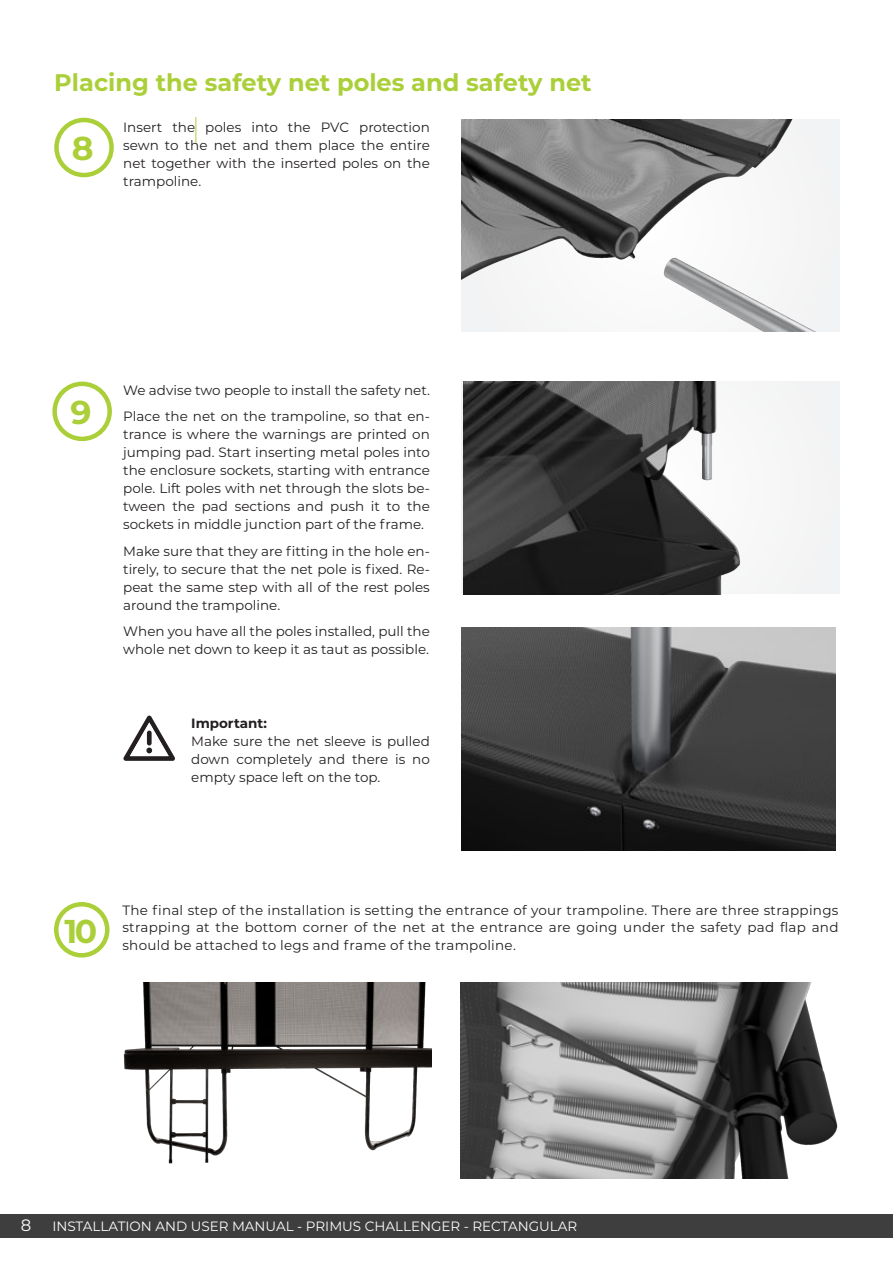
<style>
.page{position:relative;width:893px;height:1263px;background:#fff}
.page>*{position:absolute;margin:0;border:0;box-sizing:border-box;transform-origin:0 0}
.Tekst_bold{font:700 33px "Montserrat";color:#abcf38}
.Header_2{font:700 24px "Montserrat";color:#abcf38}
.t1{font:16.5px "Montserrat";color:#fff}
.Tekst{font:13.5px/18px "Montserrat";color:#231f20;text-align:justify}
.t2{font:13.5px "Montserrat";color:#fff}
.Tekst_bold-2{font:700 13.5px "Montserrat";color:#231f20}
</style>
<div class="page">
<div style="left:0;top:1214px;width:893px;height:23px;background:#3e3e3f"></div>
<svg style="left:123px;top:715px;width:52px;height:46px"></svg>
<div style="left:52px;top:382px;width:60px;height:59px;border:4px solid #abcf38;border-radius:50%"></div>
<svg style="left:196px;top:117px;width:1px;height:25px"></svg>
<div style="left:54px;top:118px;width:60px;height:59px;border:4px solid #abcf38;border-radius:50%"></div>
<img style="left:463px;top:382px;width:377px;height:212px">
<img style="left:462px;top:627px;width:374px;height:223px">
<img style="left:461px;top:119px;width:378px;height:212px">
<div style="left:54px;top:902px;width:56px;height:55px;border:4px solid #abcf38;border-radius:50%"></div>
<img style="left:460px;top:983px;width:377px;height:195px">
<img style="left:123px;top:983px;width:308px;height:181px">
<p class="Header_2" style="left:54px;top:65px;width:539px">Placing the safety net poles and safety net</p>
<p class="Tekst_bold" style="left:72px;top:125px;width:23px">8</p>
<p class="Tekst" style="left:123px;top:118px;width:308px">Insert the poles into the PVC protection sewn to the net and them place the entire net together with the inserted poles on the trampoline.</p>
<p class="Tekst_bold" style="left:70px;top:389px;width:23px">9</p>
<p class="Tekst" style="left:123px;top:380px;width:308px">We advise two people to install the safety net.</p>
<p class="Tekst" style="left:123px;top:407px;width:308px">Place the net on the trampoline, so that en&shy;trance is where the warnings are printed on jumping pad. Start inserting metal poles into the enclosure sockets, starting with entrance pole. Lift poles with net through the slots be&shy;tween the pad sections and push it to the sockets in middle junction part of the frame.</p>
<p class="Tekst" style="left:123px;top:541px;width:308px">Make sure that they are fitting in the hole en&shy;tirely, to secure that the net pole is fixed. Re&shy;peat the same step with all of the rest poles around the trampoline.</p>
<p class="Tekst" style="left:123px;top:622px;width:308px">When you have all the poles installed, pull the whole net down to keep it as taut as possible.</p>
<p class="Tekst_bold-2" style="left:191px;top:714px;width:77px">Important:</p>
<p class="Tekst" style="left:191px;top:732px;width:240px">Make sure the net sleeve is pulled down completely and there is no empty space left on the top.</p>
<p class="Tekst_bold" style="left:65px;top:907px;width:34px">10</p>
<p class="Tekst" style="left:122px;top:901px;width:718px;line-height:17.2px">The final step of the installation is setting the entrance of your trampoline. There are three strappings strapping at the bottom corner of the net at the entrance are going under the safety pad flap and should be attached to legs and frame of the trampoline.</p>
<p class="t1" style="left:21px;top:1213px;width:12px">8</p>
<p class="t2" style="left:52px;top:1216px;width:526px">INSTALLATION AND USER MANUAL - PRIMUS CHALLENGER - RECTANGULAR</p>
</div>
